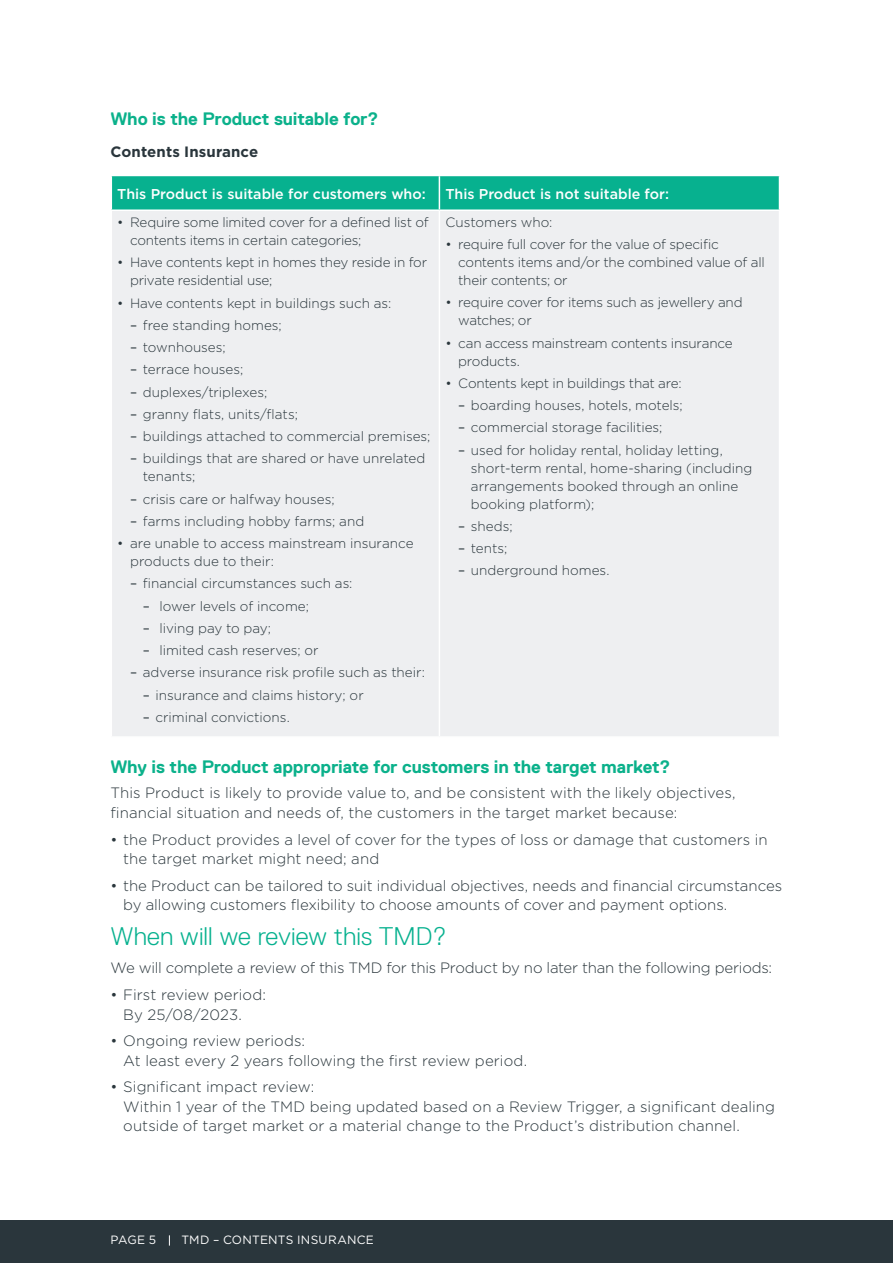
<style>
.page{position:relative;width:893px;height:1263px;background:#fff}
.page>*{position:absolute;margin:0;border:0;box-sizing:border-box;transform-origin:0 0}
.t1{font:300 25.5px "Replica Pro";color:#07b18f}
.t2{font:700 18px "Replica";letter-spacing:-.01em;color:#0bb18b}
.t3{font:300 15px/19.5px "Gotham";color:#2a363c}
.t4{font:300 15px "Gotham";letter-spacing:-.02em;color:#2a363c}
.t5{font:700 15px "Gotham";letter-spacing:.005em;color:#2a363c}
.t6{font:500 14.25px "Gotham";color:#fff}
.t7{font:300 13.5px/18px "Gotham";letter-spacing:-.005em;color:#2a363c}
.t8{font:12px "Gotham";letter-spacing:.02em;color:#fff}
.s1{font-weight:400}
</style>
<div class="page">
<div style="left:0;top:1220px;width:893px;height:43px;background:#2a363c"></div>
<div style="left:112px;top:176px;width:667px;height:33px;background:#07b18f"></div>
<div style="left:112px;top:211px;width:667px;height:525px;background:#eeeff1"></div>
<hr style="left:439px;top:176px;width:1px;height:33px;background:#fff">
<hr style="left:439px;top:211px;width:1px;height:525px;background:#fff">
<h2 class="t2" style="left:111px;top:109px;width:270px">Who is the Product suitable for?</h2>
<p class="t5" style="left:111px;top:142px;width:149px">Contents Insurance</p>
<p class="t6" style="left:117px;top:185px;width:310px">This Product is suitable for customers who:</p>
<p class="t6" style="left:445px;top:185px;width:225px">This Product is not suitable for:</p>
<p class="t7" style="left:130px;top:213px;width:300px;text-indent:-13px">• Require some limited cover for a defined list of contents items in certain categories;</p>
<p class="t7" style="left:130px;top:253px;width:299px;text-indent:-13px">• Have contents kept in homes they reside in for private residential use;</p>
<p class="t7" style="left:117px;top:293px;width:276px">• Have contents kept in buildings such as:</p>
<p class="t7" style="left:130px;top:316px;width:153px"><span class="s1">–</span> free standing homes;</p>
<p class="t7" style="left:130px;top:338px;width:97px"><span class="s1">–</span> townhouses;</p>
<p class="t7" style="left:130px;top:360px;width:115px"><span class="s1">–</span> terrace houses;</p>
<p class="t7" style="left:130px;top:382px;width:139px"><span class="s1">–</span> duplexes/triplexes;</p>
<p class="t7" style="left:130px;top:405px;width:169px"><span class="s1">–</span> granny flats, units/flats;</p>
<p class="t7" style="left:130px;top:427px;width:302px"><span class="s1">–</span> buildings attached to commercial premises;</p>
<p class="t7" style="left:143px;top:449px;width:284px;text-indent:-13px"><span class="s1">–</span> buildings that are shared or have unrelated tenants;</p>
<p class="t7" style="left:130px;top:489px;width:206px"><span class="s1">–</span> crisis care or halfway houses;</p>
<p class="t7" style="left:130px;top:512px;width:236px"><span class="s1">–</span> farms including hobby farms; and</p>
<p class="t7" style="left:130px;top:534px;width:285px;text-indent:-13px">• are unable to access mainstream insurance products due to their:</p>
<p class="t7" style="left:130px;top:574px;width:224px"><span class="s1">–</span> financial circumstances such as:</p>
<p class="t7" style="left:143px;top:596px;width:168px"><span class="s1">–</span> lower levels of income;</p>
<p class="t7" style="left:143px;top:619px;width:130px"><span class="s1">–</span> living pay to pay;</p>
<p class="t7" style="left:143px;top:641px;width:177px"><span class="s1">–</span> limited cash reserves; or</p>
<p class="t7" style="left:130px;top:663px;width:296px"><span class="s1">–</span> adverse insurance risk profile such as their:</p>
<p class="t7" style="left:143px;top:685px;width:222px"><span class="s1">–</span> insurance and claims history; or</p>
<p class="t7" style="left:143px;top:708px;width:148px"><span class="s1">–</span> criminal convictions.</p>
<p class="t7" style="left:445px;top:213px;width:109px">Customers who:</p>
<p class="t7" style="left:458px;top:235px;width:308px;text-indent:-13px">• require full cover for the value of specific contents items and/or the combined value of all their contents; or</p>
<p class="t7" style="left:458px;top:293px;width:286px;text-indent:-13px">• require cover for items such as jewellery and watches; or</p>
<p class="t7" style="left:458px;top:334px;width:276px;text-indent:-13px">• can access mainstream contents insurance products.</p>
<p class="t7" style="left:445px;top:374px;width:238px">• Contents kept in buildings that are:</p>
<p class="t7" style="left:458px;top:396px;width:226px"><span class="s1">–</span> boarding houses, hotels, motels;</p>
<p class="t7" style="left:458px;top:418px;width:206px"><span class="s1">–</span> commercial storage facilities;</p>
<p class="t7" style="left:471px;top:441px;width:283px;text-indent:-13px"><span class="s1">–</span> used for holiday rental, holiday letting, short-term rental, home-sharing (including arrangements booked through an online booking platform);</p>
<p class="t7" style="left:458px;top:517px;width:56px"><span class="s1">–</span> sheds;</p>
<p class="t7" style="left:458px;top:539px;width:51px"><span class="s1">–</span> tents;</p>
<p class="t7" style="left:458px;top:561px;width:153px"><span class="s1">–</span> underground homes.</p>
<h2 class="t2" style="left:111px;top:756px;width:562px">Why is the Product appropriate for customers in the target market?</h2>
<p class="t3" style="left:111px;top:783px;width:627px">This Product is likely to provide value to, and be consistent with the likely objectives, financial situation and needs of, the customers in the target market because:</p>
<p class="t3" style="left:123px;top:829px;width:646px;text-indent:-13px">• the Product provides a level of cover for the types of loss or damage that customers in the target market might need; and</p>
<p class="t3" style="left:123px;top:875px;width:660px;text-indent:-13px">• the Product can be tailored to suit individual objectives, needs and financial circumstances by allowing customers flexibility to choose amounts of cover and payment options.</p>
<h1 class="t1" style="left:111px;top:922px;width:338px">When will we review this TMD?</h1>
<p class="t4" style="left:111px;top:958px;width:663px">We will complete a review of this TMD for this Product by no later than the following periods:</p>
<p class="t3" style="left:123px;top:984px;width:144px;text-indent:-13px">• First review period:<br>By 25/08/2023.</p>
<p class="t3" style="left:123px;top:1031px;width:405px;text-indent:-13px">• Ongoing review periods:<br>At least every 2 years following the first review period.</p>
<p class="t3" style="left:123px;top:1077px;width:653px;text-indent:-13px">• Significant impact review:<br>Within 1 year of the TMD being updated based on a Review Trigger, a significant dealing outside of target market or a material change to the Product’s distribution channel.</p>
<p class="t8" style="left:111px;top:1232px;width:47px">PAGE 5</p>
<p class="t8" style="left:181px;top:1232px;width:194px">TMD – CONTENTS INSURANCE</p>
</div>
